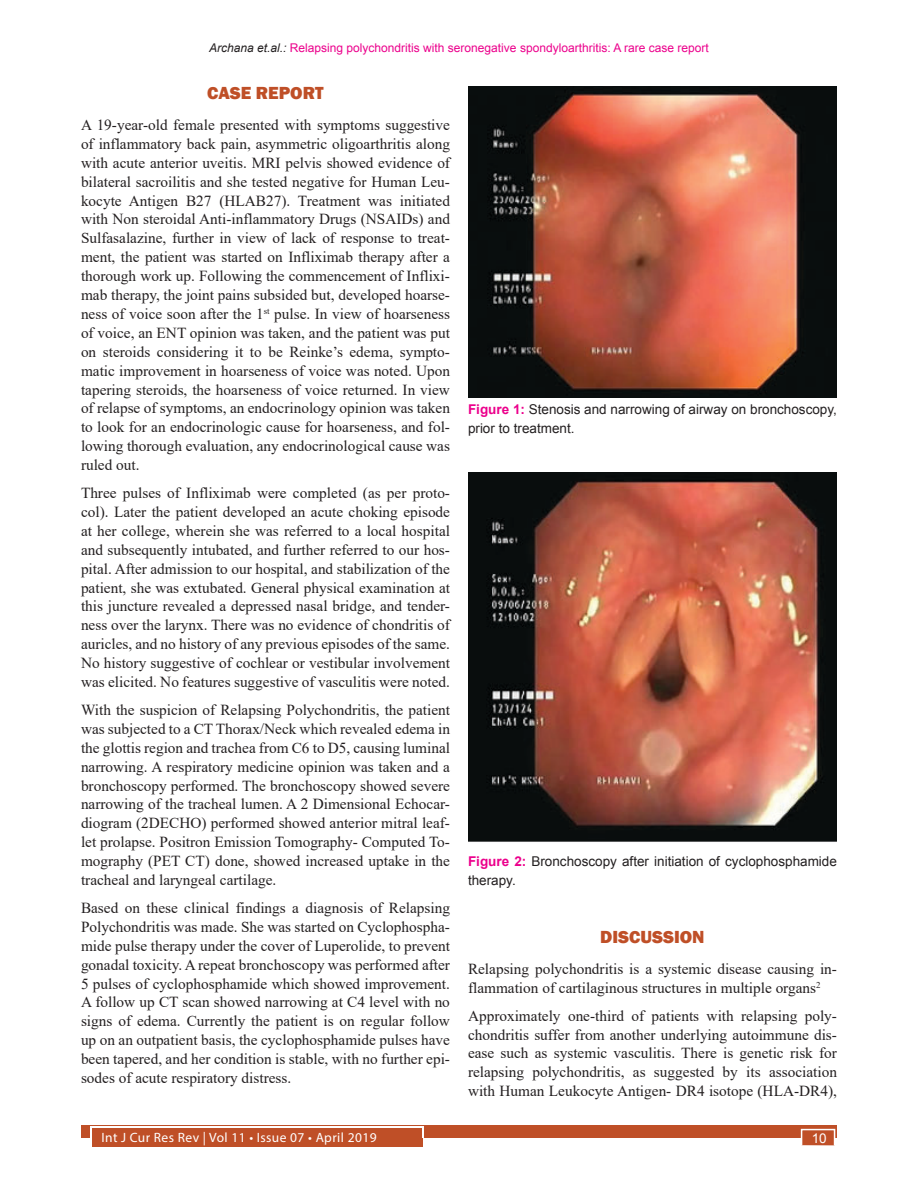
<style>
.page{position:relative;width:918px;height:1188px;background:#fff}
.page>*{position:absolute;margin:0;border:0;box-sizing:border-box;transform-origin:0 0}
.Head_1_copy_2{font:800 18px "Franklin Gothic";color:#bf4f27}
.Text{font:15.3px/18.9px "Times New Roman";color:#231f20;text-align:justify}
.Figure_caption{font:13.5px/18.9px "Arial";color:#231f20}
.t1{font:13.5px "Myriad Pro";letter-spacing:.03em;color:#fff}
.t2{font:13.5px "Arial";color:#fff}
.t3{font:12px "Arial";color:#ec008c}
.s1{font-style:italic;color:#231f20}
.s2{font-weight:700;color:#ec008c}
</style>
<div class="page">
<div style="left:81px;top:1125px;width:756px;height:13px;background:#bf4f27"></div>
<div style="left:92px;top:1128px;width:331px;height:19px;background:#bf4f27"></div>
<hr style="left:91px;top:1127px;width:332px;height:1px;background:#fff">
<div style="left:801px;top:1129px;width:34px;height:17px;background:#bf4f27;border:2px solid #fff"></div>
<img style="left:468px;top:86px;width:369px;height:312px">
<img style="left:468px;top:472px;width:369px;height:370px">
<p class="t3" style="left:209px;top:40px;width:501px"><span class="s1">Archana et.al.:</span> Relapsing polychondritis with seronegative spondyloarthritis: A rare case report</p>
<p class="Head_1_copy_2" style="left:207px;top:81px;width:118px">CASE REPORT</p>
<p class="Text" style="left:81px;top:115px;width:371px">A 19-year-old female presented with symptoms suggestive of inflammatory back pain, asymmetric oligoarthritis along with acute anterior uveitis. MRI pelvis showed evidence of bilateral sacroilitis and she tested negative for Human Leu&shy;kocyte Antigen B27 (HLAB27). Treatment was initiated with Non steroidal Anti-inflammatory Drugs (NSAIDs) and Sulfasalazine, further in view of lack of response to treat&shy;ment, the patient was started on Infliximab therapy after a thorough work up. Following the commencement of Inflixi&shy;mab therapy, the joint pains subsided but, developed hoarse&shy;ness of voice soon after the 1<sup>st</sup> pulse. In view of hoarseness of voice, an ENT opinion was taken, and the patient was put on steroids considering it to be Reinke’s edema, sympto&shy;matic improvement in hoarseness of voice was noted. Upon tapering steroids, the hoarseness of voice returned. In view of relapse of symptoms, an endocrinology opinion was taken to look for an endocrinologic cause for hoarseness, and fol&shy;lowing thorough evaluation, any endocrinological cause was ruled out.</p>
<p class="Text" style="left:81px;top:483px;width:371px">Three pulses of Infliximab were completed (as per proto&shy;col). Later the patient developed an acute choking episode at her college, wherein she was referred to a local hospital and subsequently intubated, and further referred to our hos&shy;pital. After admission to our hospital, and stabilization of the patient, she was extubated. General physical examination at this juncture revealed a depressed nasal bridge, and tender&shy;ness over the larynx. There was no evidence of chondritis of auricles, and no history of any previous episodes of the same.<br>No history suggestive of cochlear or vestibular involvement was elicited. No features suggestive of vasculitis were noted.</p>
<p class="Text" style="left:81px;top:700px;width:371px">With the suspicion of Relapsing Polychondritis, the patient was subjected to a CT Thorax/Neck which revealed edema in the glottis region and trachea from C6 to D5, causing luminal narrowing. A respiratory medicine opinion was taken and a bronchoscopy performed. The bronchoscopy showed severe narrowing of the tracheal lumen. A 2 Dimensional Echocar&shy;diogram (2DECHO) performed showed anterior mitral leaf&shy;let prolapse. Positron Emission Tomography- Computed To&shy;mography (PET CT) done, showed increased uptake in the tracheal and laryngeal cartilage.</p>
<p class="Text" style="left:81px;top:898px;width:371px">Based on these clinical findings a diagnosis of Relapsing Polychondritis was made. She was started on Cyclophospha&shy;mide pulse therapy under the cover of Luperolide, to prevent gonadal toxicity. A repeat bronchoscopy was performed after 5 pulses of cyclophosphamide which showed improvement.<br>A follow up CT scan showed narrowing at C4 level with no signs of edema. Currently the patient is on regular follow up on an outpatient basis, the cyclophosphamide pulses have been tapered, and her condition is stable, with no further epi&shy;sodes of acute respiratory distress.</p>
<p class="Figure_caption" style="left:468px;top:400px;width:371px"><span class="s2">Figure 1:</span> Stenosis and narrowing of airway on bronchoscopy, prior to treatment.</p>
<p class="Figure_caption" style="left:468px;top:852px;width:370px"><span class="s2">Figure 2:</span> Bronchoscopy after initiation of cyclophosphamide therapy.</p>
<p class="Head_1_copy_2" style="left:600px;top:925px;width:106px">DISCUSSION</p>
<p class="Text" style="left:468px;top:959px;width:370px">Relapsing polychondritis is a systemic disease causing in&shy;flammation of cartilaginous structures in multiple organs<sup>2</sup></p>
<p class="Text" style="left:468px;top:1006px;width:371px">Approximately one-third of patients with relapsing poly&shy;chondritis suffer from another underlying autoimmune dis&shy;ease such as systemic vasculitis. There is genetic risk for relapsing polychondritis, as suggested by its association with Human Leukocyte Antigen- DR4 isotope (HLA-DR4),</p>
<p class="t1" style="left:101px;top:1129px;width:277px">Int J Cur Res Rev | Vol 11 • Issue 07 • April 2019</p>
<p class="t2" style="left:812px;top:1130px;width:16px">10</p>
</div>
